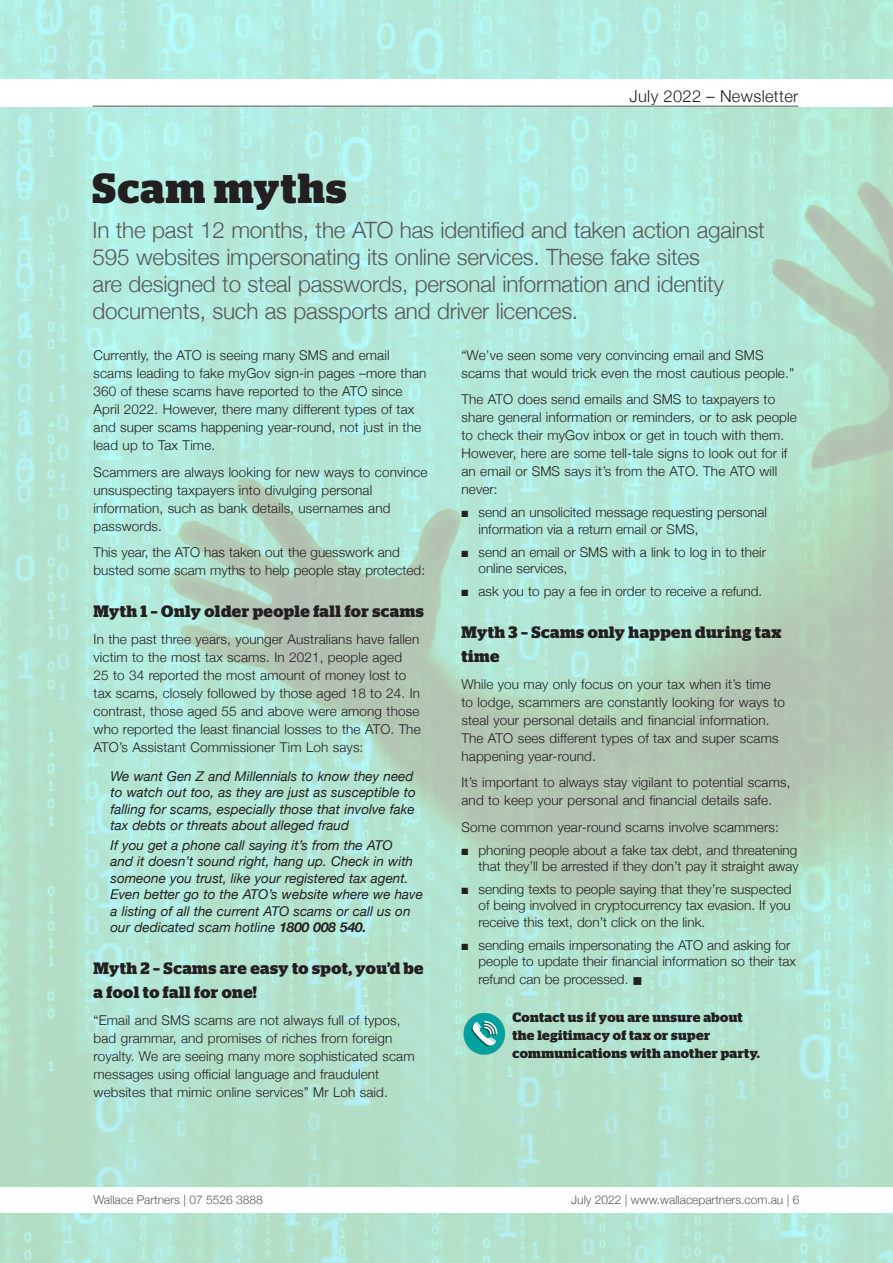
<style>
.page{position:relative;width:893px;height:1263px;background:#fff}
.page>*{position:absolute;margin:0;border:0;box-sizing:border-box;transform-origin:0 0}
.t1{font:700 42px "Stag";letter-spacing:.03em;color:#231f20}
.t2{font:300 22.5px/27px "Helvetica Neue";letter-spacing:-.01em;color:#57585a}
.t3{font:700 16.5px/24px "Stag";letter-spacing:.03em;color:#231f20}
.t4{font:300 16.5px "Helvetica Neue";letter-spacing:.02em;color:#231f20}
.t5{font:300 13.5px/18px "Helvetica Neue";letter-spacing:.01em;color:#231f20}
.t6{font:italic 13.5px/16.5px "Helvetica Neue";color:#231f20}
.t7{font:700 13.5px/18px "Stag";letter-spacing:.03em;color:#231f20}
.t8{font:300 12px "Helvetica Neue";color:#57585a}
.s1{font-weight:700}
</style>
<div class="page">
<hr style="left:93px;top:106px;width:705px;height:1px;background:#231f20">
<img style="left:456px;top:1006px;width:56px;height:54px">
<p class="t4" style="left:629px;top:83px;width:170px">July 2022 – Newsletter</p>
<h1 class="t1" style="left:93px;top:163px;width:256px">Scam myths</h1>
<p class="t2" style="left:93px;top:215px;width:674px">In the past 12 months, the ATO has identified and taken action against 595 websites impersonating its online services. These fake sites<br>are designed to steal passwords, personal information and identity documents, such as passports and driver licences.</p>
<p class="t5" style="left:94px;top:345px;width:334px">Currently, the ATO is seeing many SMS and email scams leading to fake myGov sign-in pages –more than 360 of these scams have reported to the ATO since April 2022. However, there many different types of tax and super scams happening year-round, not just in the lead up to Tax Time.</p>
<p class="t5" style="left:94px;top:462px;width:336px">Scammers are always looking for new ways to convince unsuspecting taxpayers into divulging personal information, such as bank details, usernames and passwords.</p>
<p class="t5" style="left:94px;top:542px;width:333px">This year, the ATO has taken out the guesswork and busted some scam myths to help people stay protected:</p>
<p class="t3" style="left:94px;top:599px;width:332px">Myth 1 – Only older people fall for scams</p>
<p class="t5" style="left:94px;top:629px;width:329px">In the past three years, younger Australians have fallen victim to the most tax scams. In 2021, people aged<br>25 to 34 reported the most amount of money lost to tax scams, closely followed by those aged 18 to 24. In contrast, those aged 55 and above were among those who reported the least financial losses to the ATO. The ATO’s Assistant Commissioner Tim Loh says:</p>
<p class="t6" style="left:111px;top:768px;width:307px">We want Gen Z and Millennials to know they need to watch out too, as they are just as susceptible to falling for scams, especially those that involve fake tax debts or threats about alleged fraud</p>
<p class="t6" style="left:111px;top:837px;width:314px">If you get a phone call saying it’s from the ATO<br>and it doesn’t sound right, hang up. Check in with someone you trust, like your registered tax agent.<br>Even better go to the ATO’s website where we have a listing of all the current ATO scams or call us on our dedicated scam hotline <span class="s1">1800 008 540.</span></p>
<p class="t3" style="left:94px;top:956px;width:332px">Myth 2 – Scams are easy to spot, you’d be a fool to fall for one!</p>
<p class="t5" style="left:94px;top:1010px;width:323px">“Email and SMS scams are not always full of typos, bad grammar, and promises of riches from foreign royalty. We are seeing many more sophisticated scam messages using official language and fraudulent websites that mimic online services” Mr Loh said.</p>
<p class="t5" style="left:461px;top:345px;width:334px">“We’ve seen some very convincing email and SMS scams that would trick even the most cautious people.”</p>
<p class="t5" style="left:461px;top:390px;width:337px">The ATO does send emails and SMS to taxpayers to share general information or reminders, or to ask people to check their myGov inbox or get in touch with them.<br>However, here are some tell-tale signs to look out for if an email or SMS says it’s from the ATO. The ATO will never:</p>
<p class="t5" style="left:478px;top:503px;width:290px;line-height:16.5px;text-indent:-17px">■ send an unsolicited message requesting personal information via a return email or SMS,</p>
<p class="t5" style="left:478px;top:543px;width:289px;line-height:16.5px;text-indent:-17px">■ send an email or SMS with a link to log in to their online services,</p>
<p class="t5" style="left:461px;top:581px;width:302px">■ ask you to pay a fee in order to receive a refund.</p>
<p class="t3" style="left:461px;top:620px;width:321px">Myth 3 – Scams only happen during tax time</p>
<p class="t5" style="left:461px;top:674px;width:325px">While you may only focus on your tax when it’s time to lodge, scammers are constantly looking for ways to steal your personal details and financial information.<br>The ATO sees different types of tax and super scams happening year-round.</p>
<p class="t5" style="left:461px;top:772px;width:330px">It’s important to always stay vigilant to potential scams, and to keep your personal and financial details safe.</p>
<p class="t5" style="left:461px;top:817px;width:319px">Some common year-round scams involve scammers:</p>
<p class="t5" style="left:461px;top:840px;width:339px;line-height:16.5px;text-align:right">■ phoning people about a fake tax debt, and threatening that they’ll be arrested if they don’t pay it straight away</p>
<p class="t5" style="left:478px;top:880px;width:314px;line-height:16.5px;text-align:justify;text-indent:-17px">■ sending texts to people saying that they’re suspected of being involved in cryptocurrency tax evasion. If you receive this text, don’t click on the link.</p>
<p class="t5" style="left:478px;top:936px;width:319px;line-height:16.5px;text-indent:-17px">■ sending emails impersonating the ATO and asking for people to update their financial information so their tax</p>
<p class="t5" style="left:478px;top:969px;width:166px">refund can be processed. ■</p>
<p class="t7" style="left:512px;top:1008px;width:249px">Contact us if you are unsure about the legitimacy of tax or super communications with another party.</p>
<p class="t8" style="left:94px;top:1190px;width:171px">Wallace Partners | 07 5526 3888</p>
<p class="t8" style="left:571px;top:1190px;width:230px">July 2022 | www.wallacepartners.com.au | 6</p>
</div>
